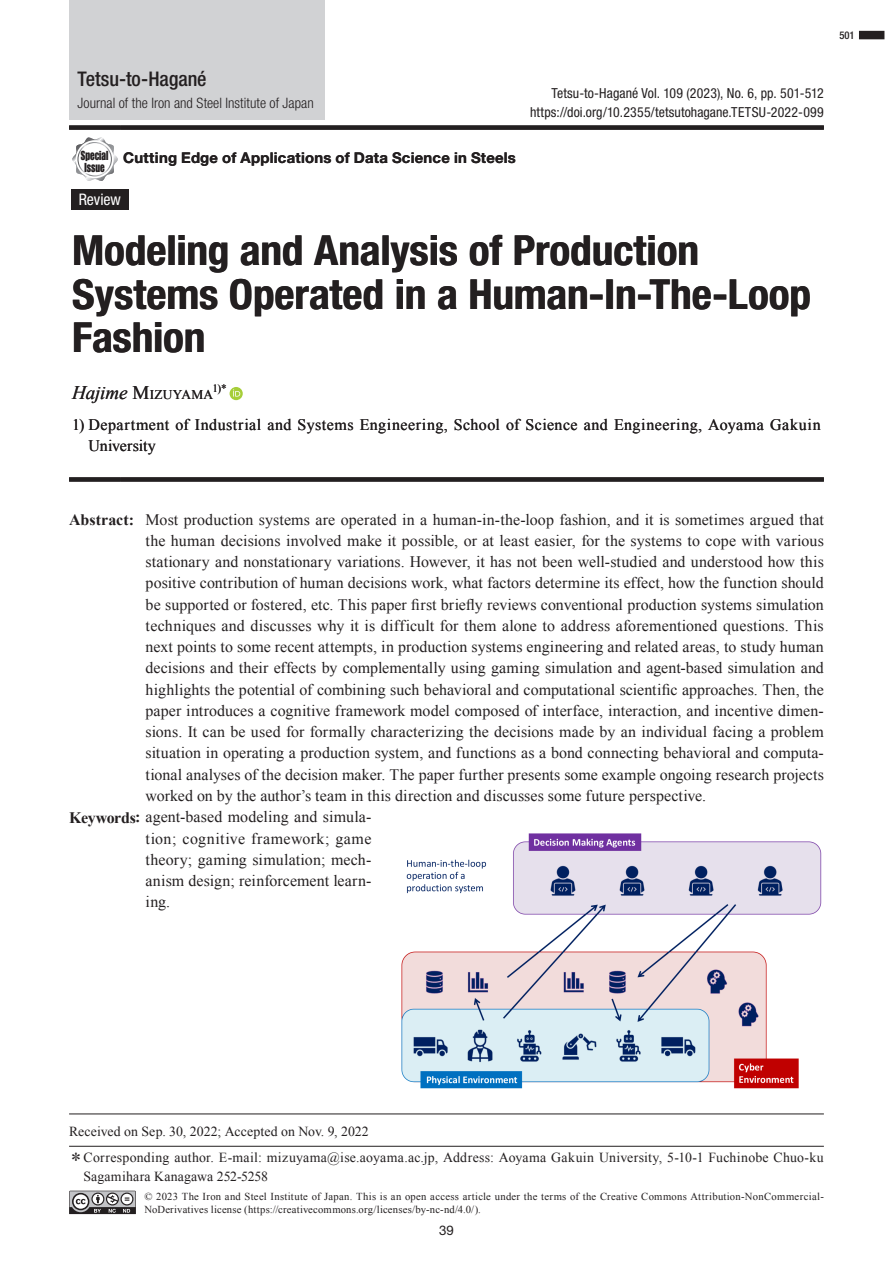
<style>
.page{position:relative;width:893px;height:1263px;background:#fff}
.page>*{position:absolute;margin:0;border:0;box-sizing:border-box;transform-origin:0 0}
.t1{font:700 condensed 41.4px/43.5px "Helvetica Neue LT Std";letter-spacing:-.005em;color:#231f20;scale:1.05 1}
.t2{font:500 condensed 20.25px "Helvetica Neue LT Std";color:#231f20}
.t3{font:15.9px "Times New Roman";letter-spacing:.005em;color:#231f20}
.t4{font:15.9px/21.3px "Times New Roman";letter-spacing:.03em;color:#231f20}
.t5{font:15.9px "Times New Roman";letter-spacing:.025em;color:#231f20}
.t6{font:condensed 15.9px "Helvetica Neue LT Std";letter-spacing:-.005em;color:#fff}
.t7{font:700 14.85px "Helvetica Neue LT Std";letter-spacing:.015em;color:#231f20}
.t8{font:300 condensed 14.4px "Helvetica Neue LT Std";letter-spacing:.005em;color:#231f20}
.t9{font:13.8px/26.5px "Times New Roman";letter-spacing:.015em;color:#231f20}
.t10{font:condensed 13.8px/19.2px "Helvetica Neue LT Std";letter-spacing:.005em;color:#231f20;text-align:right}
.t11{font:13.35px "Times New Roman";letter-spacing:.015em;color:#231f20}
.t12{font:13.35px "Helvetica Neue LT Std";color:#231f20}
.t13{font:12.75px/11.7px "Impact";color:#231f20;scale:.8 1}
.t14{font:11.1px "Times New Roman";color:#231f20}
.t15{font:10.65px/12.8px "Times New Roman";letter-spacing:.025em;color:#231f20}
.t16{font:500 condensed 10.65px "Helvetica Neue LT Std";color:#231f20}
.s1{font-style:italic;font-size:19.2px}
.s2{font-size:19.2px}
.s3{font-weight:700}
.s4{font-family:"Futo Min A101 Pr 6 N";font-weight:700}
</style>
<div class="page">
<svg style="left:69px;top:1191px;width:67px;height:23px;background:#8a898a"></svg>
<hr style="left:69px;top:1114px;width:755px;height:1px;background:#231f20">
<hr style="left:69px;top:1146px;width:755px;height:1px;background:#231f20">
<img style="left:401px;top:833px;width:421px;height:256px">
<div style="left:69px;top:477px;width:51px;height:5px;background:#231f20"></div>
<div style="left:120px;top:477px;width:704px;height:5px;background:#231f20"></div>
<div style="left:69px;top:125px;width:51px;height:5px;background:#231f20"></div>
<div style="left:120px;top:125px;width:704px;height:5px;background:#231f20"></div>
<svg style="left:72px;top:137px;width:46px;height:44px"></svg>
<div style="left:76px;top:140px;width:38px;height:38px;background:#fff;border-radius:50%"></div>
<div style="left:77px;top:142px;width:35px;height:34px;border:1px solid #fff;border-radius:50%"></div>
<div style="left:71px;top:189px;width:58px;height:20px;background:#231f20"></div>
<svg style="left:230px;top:387px;width:13px;height:13px"></svg>
<svg style="left:230px;top:387px;width:13px;height:13px"></svg>
<svg style="left:233px;top:389px;width:7px;height:8px"></svg>
<div style="left:859px;top:31px;width:25px;height:8px;background:#231f20"></div>
<div style="left:69px;top:0;width:255px;height:119px;background:#d1d2d4"></div>
<p class="t2" style="left:78px;top:67px;width:131px">Tetsu-to-Hagané</p>
<p class="t8" style="left:78px;top:95px;width:238px">Journal of the Iron and Steel Institute of Japan</p>
<p class="t10" style="left:530px;top:83px;width:295px">Tetsu-to-Hagané Vol. 109 (2023), No. 6, pp. 501-512 https://doi.org/10.2355/tetsutohagane.TETSU-2022-099</p>
<p class="t13" style="left:81px;top:149px;width:36px">Special<br>Issue</p>
<p class="t7" style="left:123px;top:149px;width:394px">Cutting Edge of Applications of Data Science in Steels</p>
<p class="t6" style="left:79px;top:190px;width:44px">Review</p>
<h1 class="t1" style="left:72px;top:228px;width:705px">Modeling and Analysis of Production<br>Systems Operated in a Human-In-The-Loop<br>Fashion</h1>
<p class="t11" style="left:72px;top:385px;width:143px"><span class="s1">Hajime</span> <span class="s2">M</span>IZUYAMA</p>
<p class="t14" style="left:213px;top:381px;width:16px">1)*</p>
<p class="t4" style="left:88px;top:414px;width:734px;text-indent:-16px">1) Department of Industrial and Systems Engineering, School of Science and Engineering, Aoyama Gakuin<br>University</p>
<p class="t16" style="left:839px;top:29px;width:17px">501</p>
<p class="t3" style="left:69px;top:509px;width:756px"><span class="s3">Abstract:</span> Most production systems are operated in a human-in-the-loop fashion, and it is sometimes argued that</p>
<p class="t3" style="left:146px;top:530px;width:680px">the human decisions involved make it possible, or at least easier, for the systems to cope with various</p>
<p class="t3" style="left:146px;top:551px;width:680px">stationary and nonstationary variations. However, it has not been well-studied and understood how this</p>
<p class="t3" style="left:146px;top:572px;width:680px">positive contribution of human decisions work, what factors determine its effect, how the function should</p>
<p class="t3" style="left:146px;top:594px;width:680px">be supported or fostered, etc. This paper first briefly reviews conventional production systems simulation</p>
<p class="t3" style="left:146px;top:615px;width:680px">techniques and discusses why it is difficult for them alone to address aforementioned questions. This</p>
<p class="t3" style="left:146px;top:636px;width:680px">next points to some recent attempts, in production systems engineering and related areas, to study human</p>
<p class="t3" style="left:146px;top:657px;width:680px">decisions and their effects by complementally using gaming simulation and agent-based simulation and</p>
<p class="t3" style="left:146px;top:679px;width:680px">highlights the potential of combining such behavioral and computational scientific approaches. Then, the</p>
<p class="t3" style="left:146px;top:700px;width:680px">paper introduces a cognitive framework model composed of interface, interaction, and incentive dimen-</p>
<p class="t3" style="left:146px;top:721px;width:680px">sions. It can be used for formally characterizing the decisions made by an individual facing a problem</p>
<p class="t3" style="left:146px;top:742px;width:680px">situation in operating a production system, and functions as a bond connecting behavioral and computa-</p>
<p class="t3" style="left:146px;top:764px;width:680px">tional analyses of the decision maker. The paper further presents some example ongoing research projects</p>
<p class="t3" style="left:146px;top:785px;width:562px">worked on by the author’s team in this direction and discusses some future perspective.</p>
<p class="t3" style="left:69px;top:806px;width:304px"><span class="s3">Keywords:</span> agent-based modeling and simula-</p>
<p class="t5" style="left:146px;top:827px;width:227px">tion; cognitive framework; game</p>
<p class="t3" style="left:146px;top:849px;width:227px">theory; gaming simulation; mech-</p>
<p class="t3" style="left:146px;top:870px;width:227px">anism design; reinforcement learn-</p>
<p class="t3" style="left:146px;top:891px;width:26px">ing.</p>
<p class="t9" style="left:69px;top:1118px;width:756px">Received on Sep. 30, 2022; Accepted on Nov. 9, 2022<br><span class="s4">＊</span>Corresponding author. E-mail: mizuyama@ise.aoyama.ac.jp, Address: Aoyama Gakuin University, 5-10-1 Fuchinobe Chuo-ku</p>
<p class="t9" style="left:84px;top:1162px;width:186px">Sagamihara Kanagawa 252-5258</p>
<p class="t15" style="left:144px;top:1190px;width:681px">© 2023 The Iron and Steel Institute of Japan. This is an open access article under the terms of the Creative Commons Attribution-NonCommercial-<br>NoDerivatives license (https://creativecommons.org/licenses/by-nc-nd/4.0/).</p>
<p class="t12" style="left:439px;top:1222px;width:16px">39</p>
</div>
